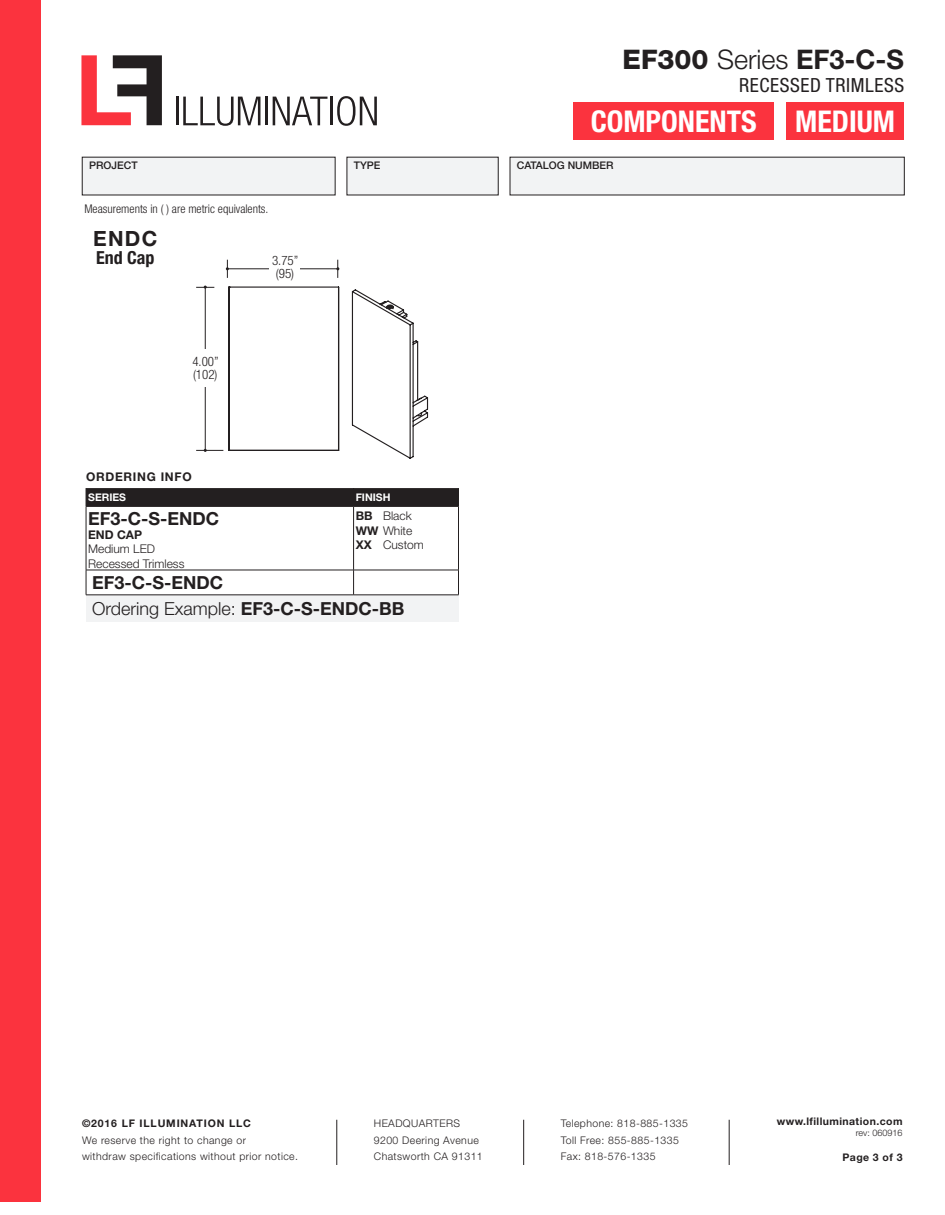
<style>
.page{position:relative;width:945px;height:1215px;background:#fff}
.page>*{position:absolute;margin:0;border:0;box-sizing:border-box;transform-origin:0 0}
.t1{font:700 condensed 30px "Helvetica Neue LT Std";color:#fff}
.t2{font:700 27px "Helvetica Neue LT Std";color:#231f20}
.t3{font:700 21px "Helvetica Neue LT Std";color:#231f20}
.t4{font:condensed 19.5px "Helvetica Neue LT Std";letter-spacing:.03em;color:#231f20}
.t5{font:300 18px "Helvetica Neue LT Std";color:#231f20}
.t6{font:700 18px "Helvetica Neue LT Std";color:#231f20}
.t7{font:700 condensed 18px "Helvetica Neue LT Std";color:#231f20}
.t8{font:300 condensed 13.05px/13px "Helvetica Neue LT Std";color:#231f20}
.t9{font:300 12px "Helvetica Neue LT Std";color:#231f20}
.t10{font:300 condensed 12px "Helvetica Neue LT Std";color:#231f20}
.t11{font:700 12px "Helvetica Neue LT Std";letter-spacing:.06em;color:#231f20}
.t12{font:300 10.5px "Helvetica Neue LT Std";letter-spacing:.04em;color:#231f20}
.t13{font:700 10.5px "Helvetica Neue LT Std";letter-spacing:.04em;color:#231f20}
.t14{font:500 10.5px "Helvetica Neue LT Std";color:#231f20}
.t15{font:700 10.5px "Helvetica Neue LT Std";letter-spacing:.08em;color:#231f20}
.t16{font:700 10.5px "Helvetica Neue LT Std";color:#fff}
.t17{font:300 9px "Helvetica Neue LT Std";color:#231f20}
.s1{font-weight:800}
.s2{font-weight:300}
.s3{font-weight:700}
</style>
<div class="page">
<div style="left:0;top:0;width:40px;height:1202px;background:#fb333e"></div>
<div style="left:510px;top:157px;width:394px;height:38px;background:#f2f3f4"></div>
<div style="left:347px;top:157px;width:151px;height:38px;background:#f2f3f4"></div>
<div style="left:82px;top:157px;width:253px;height:38px;background:#f2f3f4"></div>
<hr style="left:176px;top:97px;width:3px;height:28px;background:#231f20">
<svg style="left:183px;top:97px;width:77px;height:29px"></svg>
<hr style="left:265px;top:97px;width:3px;height:28px;background:#231f20">
<svg style="left:273px;top:97px;width:55px;height:28px"></svg>
<hr style="left:330px;top:97px;width:3px;height:28px;background:#231f20">
<svg style="left:337px;top:96px;width:40px;height:30px"></svg>
<svg style="left:81px;top:55px;width:81px;height:70px"></svg>
<div style="left:573px;top:102px;width:201px;height:38px;background:#fb333e"></div>
<hr style="left:337px;top:1120px;width:1px;height:45px;background:#231f20">
<hr style="left:523px;top:1120px;width:1px;height:45px;background:#231f20">
<hr style="left:729px;top:1120px;width:1px;height:45px;background:#231f20">
<hr style="left:227px;top:269px;width:111px;height:1px;background:#231f20">
<svg style="left:226px;top:260px;width:3px;height:18px"></svg>
<svg style="left:336px;top:260px;width:3px;height:18px"></svg>
<div style="left:269px;top:258px;width:31px;height:22px;background:#fff"></div>
<hr style="left:205px;top:287px;width:1px;height:163px;background:#231f20">
<svg style="left:196px;top:449px;width:27px;height:3px"></svg>
<svg style="left:196px;top:286px;width:18px;height:3px"></svg>
<div style="left:196px;top:349px;width:18px;height:37px;background:#fff"></div>
<hr style="left:229px;top:287px;width:110px;height:1px;background:#231f20">
<hr style="left:338px;top:287px;width:1px;height:163px;background:#231f20">
<hr style="left:228px;top:287px;width:2px;height:163px;background:#231f20">
<hr style="left:229px;top:450px;width:110px;height:1px;background:#231f20">
<svg style="left:351px;top:289px;width:78px;height:170px"></svg>
<div style="left:86px;top:595px;width:373px;height:26px;background:#f2f3f4"></div>
<div style="left:86px;top:488px;width:373px;height:18px;background:#231f20"></div>
<hr style="left:86px;top:506px;width:268px;height:1px;background:#231f20">
<hr style="left:86px;top:507px;width:1px;height:63px;background:#231f20">
<hr style="left:354px;top:506px;width:105px;height:1px;background:#231f20">
<hr style="left:353px;top:507px;width:1px;height:63px;background:#231f20">
<hr style="left:458px;top:507px;width:1px;height:63px;background:#231f20">
<svg style="left:353px;top:571px;width:1px;height:24px"></svg>
<hr style="left:86px;top:570px;width:268px;height:1px;background:#231f20">
<svg style="left:86px;top:570px;width:1px;height:25px"></svg>
<hr style="left:354px;top:570px;width:105px;height:1px;background:#231f20">
<svg style="left:458px;top:570px;width:1px;height:25px"></svg>
<hr style="left:86px;top:595px;width:268px;height:1px;background:#231f20">
<hr style="left:354px;top:595px;width:105px;height:1px;background:#231f20">
<div style="left:786px;top:102px;width:118px;height:38px;background:#fb333e"></div>
<p class="t2" style="left:623px;top:43px;width:283px"><span class="s1">EF300</span> <span class="s2">Series</span> EF3-C-S</p>
<p class="t4" style="left:739px;top:74px;width:167px">RECESSED TRIMLESS</p>
<p class="t1" style="left:591px;top:103px;width:168px">COMPONENTS</p>
<p class="t14" style="left:89px;top:159px;width:50px">PROJECT</p>
<p class="t14" style="left:354px;top:159px;width:28px">TYPE</p>
<p class="t14" style="left:517px;top:159px;width:98px">CATALOG NUMBER</p>
<p class="t10" style="left:84px;top:202px;width:186px">Measurements in ( ) are metric equivalents.</p>
<p class="t3" style="left:93px;top:226px;width:66px">ENDC</p>
<p class="t7" style="left:96px;top:247px;width:60px">End Cap</p>
<p class="t8" style="left:192px;top:355px;width:28px">4.00” (102)</p>
<p class="t8" style="left:272px;top:254px;width:28px">3.75” (95)</p>
<p class="t11" style="left:86px;top:470px;width:107px">ORDERING INFO</p>
<p class="t16" style="left:88px;top:491px;width:39px">SERIES</p>
<p class="t16" style="left:356px;top:491px;width:36px">FINISH</p>
<p class="t6" style="left:88px;top:507px;width:133px">EF3-C-S-ENDC</p>
<p class="t11" style="left:88px;top:527px;width:56px">END CAP</p>
<p class="t9" style="left:88px;top:542px;width:68px">Medium LED</p>
<p class="t9" style="left:88px;top:556px;width:98px">Recessed Trimless</p>
<p class="t9" style="left:356px;top:509px;width:58px"><span class="s3">BB</span> Black</p>
<p class="t9" style="left:356px;top:523px;width:58px"><span class="s3">WW</span> White</p>
<p class="t9" style="left:356px;top:538px;width:70px"><span class="s3">XX</span> Custom</p>
<p class="t6" style="left:92px;top:571px;width:133px">EF3-C-S-ENDC</p>
<p class="t5" style="left:92px;top:597px;width:314px">Ordering Example: <span class="s3">EF3-C-S-ENDC-BB</span></p>
<p class="t1" style="left:795px;top:103px;width:101px">MEDIUM</p>
<p class="t15" style="left:82px;top:1117px;width:170px">©2016 LF ILLUMINATION LLC</p>
<p class="t12" style="left:82px;top:1134px;width:166px">We reserve the right to change or</p>
<p class="t12" style="left:82px;top:1150px;width:218px">withdraw specifications without prior notice.</p>
<p class="t12" style="left:374px;top:1117px;width:88px">HEADQUARTERS</p>
<p class="t12" style="left:374px;top:1134px;width:107px">9200 Deering Avenue</p>
<p class="t12" style="left:374px;top:1150px;width:110px">Chatsworth CA 91311</p>
<p class="t12" style="left:561px;top:1117px;width:129px">Telephone: 818-885-1335</p>
<p class="t12" style="left:561px;top:1134px;width:120px">Toll Free: 855-885-1335</p>
<p class="t12" style="left:561px;top:1150px;width:96px">Fax: 818-576-1335</p>
<p class="t13" style="left:777px;top:1115px;width:127px">www.lfillumination.com</p>
<p class="t17" style="left:856px;top:1127px;width:48px">rev: 060916</p>
<p class="t13" style="left:842px;top:1151px;width:62px">Page 3 of 3</p>
</div>
